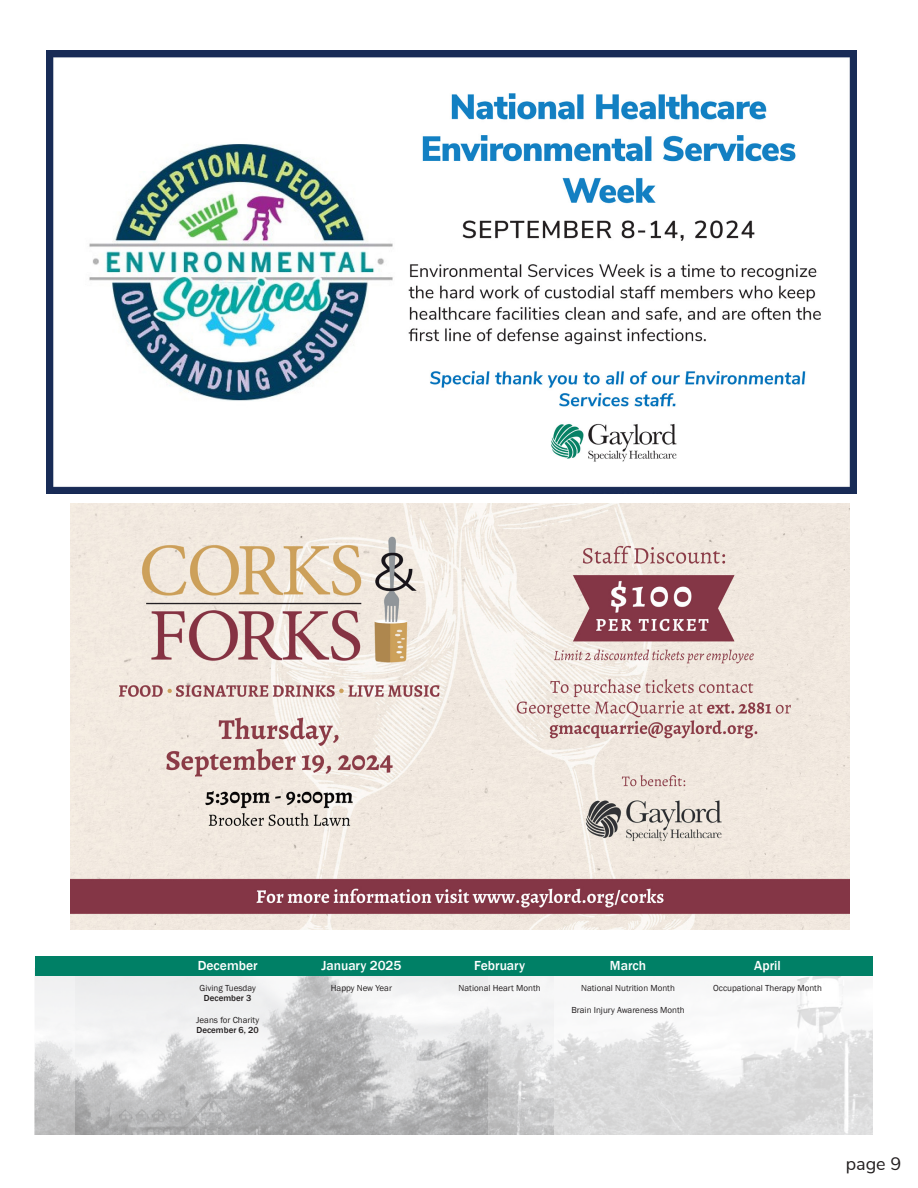
<style>
.page{position:relative;width:918px;height:1188px;background:#fff}
.page>*{position:absolute;margin:0;border:0;box-sizing:border-box;transform-origin:0 0}
.t1{font:18px "Nunito Sans";color:#231f20}
.t2{font:500 13.5px "Franklin Gothic";color:#fff}
.t3{font:9px "Franklin Gothic";color:#231f20}
.t4{font:500 9px "Franklin Gothic";color:#231f20}
</style>
<div class="page">
<img style="left:487px;top:977px;width:386px;height:158px">
<img style="left:35px;top:975px;width:452px;height:160px">
<div style="left:35px;top:956px;width:838px;height:19px;background:#008066"></div>
<img style="left:70px;top:503px;width:780px;height:427px">
<img style="left:46px;top:51px;width:810px;height:443px">
<p class="t2" style="left:198px;top:957px;width:61px">December</p>
<p class="t3" style="left:200px;top:983px;width:58px">Giving Tuesday</p>
<p class="t4" style="left:204px;top:992px;width:49px">December 3</p>
<p class="t3" style="left:196px;top:1014px;width:64px">Jeans for Charity</p>
<p class="t4" style="left:196px;top:1024px;width:64px">December 6, 20</p>
<p class="t2" style="left:321px;top:957px;width:81px">January 2025</p>
<p class="t3" style="left:331px;top:983px;width:63px">Happy New Year</p>
<p class="t2" style="left:474px;top:957px;width:52px">February</p>
<p class="t3" style="left:459px;top:983px;width:84px">National Heart Month</p>
<p class="t2" style="left:610px;top:957px;width:38px">March</p>
<p class="t3" style="left:581px;top:983px;width:95px">National Nutrition Month</p>
<p class="t3" style="left:571px;top:1005px;width:115px">Brain Injury Awareness Month</p>
<p class="t2" style="left:754px;top:957px;width:28px">April</p>
<p class="t3" style="left:713px;top:983px;width:110px">Occupational Therapy Month</p>
<p class="t1" style="left:846px;top:1150px;width:57px">page 9</p>
</div>
